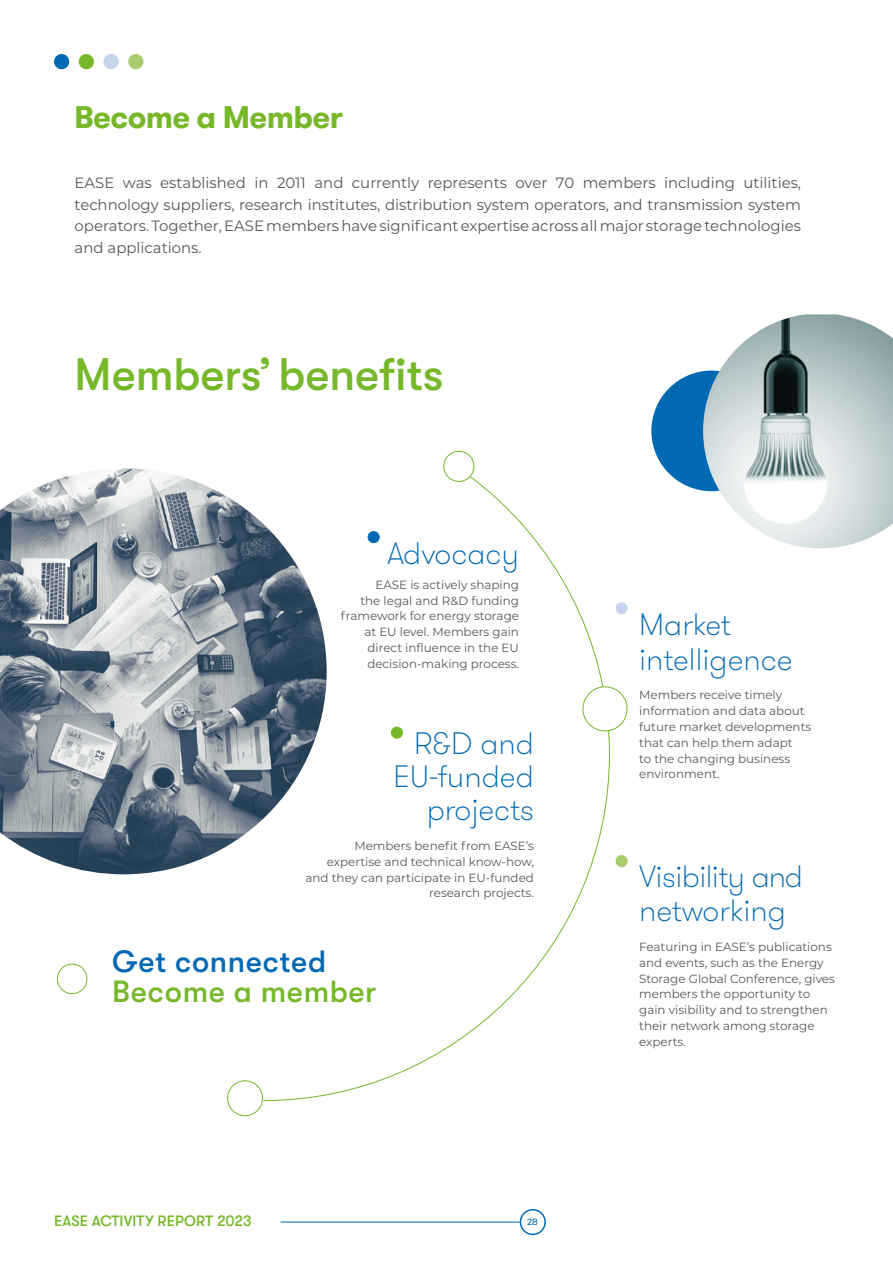
<style>
.page{position:relative;width:893px;height:1263px;background:#fff}
.page>*{position:absolute;margin:0;border:0;box-sizing:border-box;transform-origin:0 0}
.t1{font:500 45.45px "GT Walsheim Pro";color:#76b82a}
.t2{font:700 31.05px "GT Walsheim";letter-spacing:-.02em;color:#76b82a}
.t3{font:100 30.9px/33.2px "GT Walsheim";color:#0069b4;text-align:right}
.t4{font:100 30.9px/34.3px "GT Walsheim";letter-spacing:-.02em;color:#0069b4}
.t5{font:500 30.6px "GT Walsheim Pro";letter-spacing:.02em;color:#76b82a}
.t6{font:500 30.6px "GT Walsheim Pro";letter-spacing:.02em;color:#0069b4}
.t7{font:500 15px "GT Walsheim Pro";letter-spacing:.01em;color:#76b82a}
.t8{font:14.85px/21.8px "Montserrat";color:#575756;text-align:justify}
.t9{font:11.85px/15.8px "Montserrat";color:#575756;text-align:right}
.t10{font:500 9px "Montserrat";color:#0069b4}
</style>
<div class="page">
<hr style="left:281px;top:1222px;width:239px;height:1px;background:#0069b4">
<div style="left:520px;top:1209px;width:26px;height:26px;border:2px solid #0069b4;border-radius:50%"></div>
<div style="left:79px;top:54px;width:15px;height:15px;background:#76b82a;border-radius:50%"></div>
<div style="left:54px;top:54px;width:15px;height:15px;background:#0069b4;border-radius:50%"></div>
<div style="left:103px;top:54px;width:16px;height:15px;background:#c6d4ed;border-radius:50%"></div>
<div style="left:128px;top:54px;width:15px;height:15px;background:#a8cc6f;border-radius:50%"></div>
<svg style="left:266px;top:480px;width:344px;height:621px"></svg>
<svg style="left:581px;top:685px;width:47px;height:48px"></svg>
<svg style="left:442px;top:450px;width:34px;height:33px"></svg>
<div style="left:368px;top:531px;width:12px;height:12px;background:#0069b4;border-radius:50%"></div>
<div style="left:616px;top:602px;width:12px;height:12px;background:#c6d4ed;border-radius:50%"></div>
<div style="left:616px;top:855px;width:12px;height:12px;background:#a8cc6f;border-radius:50%"></div>
<div style="left:391px;top:727px;width:12px;height:12px;background:#76b82a;border-radius:50%"></div>
<div style="left:651px;top:371px;width:121px;height:120px;background:#0069b4;border-radius:50%"></div>
<img style="left:703px;top:314px;width:190px;height:234px">
<svg style="left:56px;top:963px;width:32px;height:32px"></svg>
<svg style="left:227px;top:1080px;width:39px;height:37px"></svg>
<img style="left:0;top:468px;width:327px;height:406px">
<h2 class="t2" style="left:75px;top:97px;width:270px">Become a Member</h2>
<p class="t8" style="left:75px;top:171px;width:728px">EASE was established in 2011 and currently represents over 70 members including utilities, technology suppliers, research institutes, distribution system operators, and transmission system operators. Together, EASE members have significant expertise across all major storage technologies and applications.</p>
<h1 class="t1" style="left:75px;top:349px;width:371px">Members’ benefits</h1>
<h3 class="t3" style="left:387px;top:537px;width:133px">Advocacy</h3>
<p class="t9" style="left:341px;top:576px;width:180px">EASE is actively shaping<br>the legal and R&amp;D funding framework for energy storage at EU level. Members gain direct influence in the EU decision-making process.</p>
<h3 class="t3" style="left:393px;top:727px;width:142px">R&amp;D and<br>EU-funded projects</h3>
<p class="t9" style="left:305px;top:838px;width:230px">Members benefit from EASE’s expertise and technical know-how, and they can participate in EU-funded research projects.</p>
<h3 class="t6" style="left:112px;top:944px;width:215px">Get connected</h3>
<h3 class="t5" style="left:112px;top:974px;width:266px">Become a member</h3>
<p class="t7" style="left:54px;top:1212px;width:199px">EASE ACTIVITY REPORT 2023</p>
<p class="t10" style="left:527px;top:1215px;width:12px">28</p>
<h3 class="t3" style="left:639px;top:608px;width:155px;line-height:34.3px;text-align:left">Market intelligence</h3>
<p class="t9" style="left:639px;top:687px;width:174px;text-align:left">Members receive timely information and data about future market developments that can help them adapt<br>to the changing business environment.</p>
<h3 class="t4" style="left:639px;top:859px;width:165px">Visibility and networking</h3>
<p class="t9" style="left:639px;top:938px;width:197px;text-align:left">Featuring in EASE’s publications and events, such as the Energy<br>Storage Global Conference, gives members the opportunity to gain visibility and to strengthen their network among storage experts.</p>
</div>
